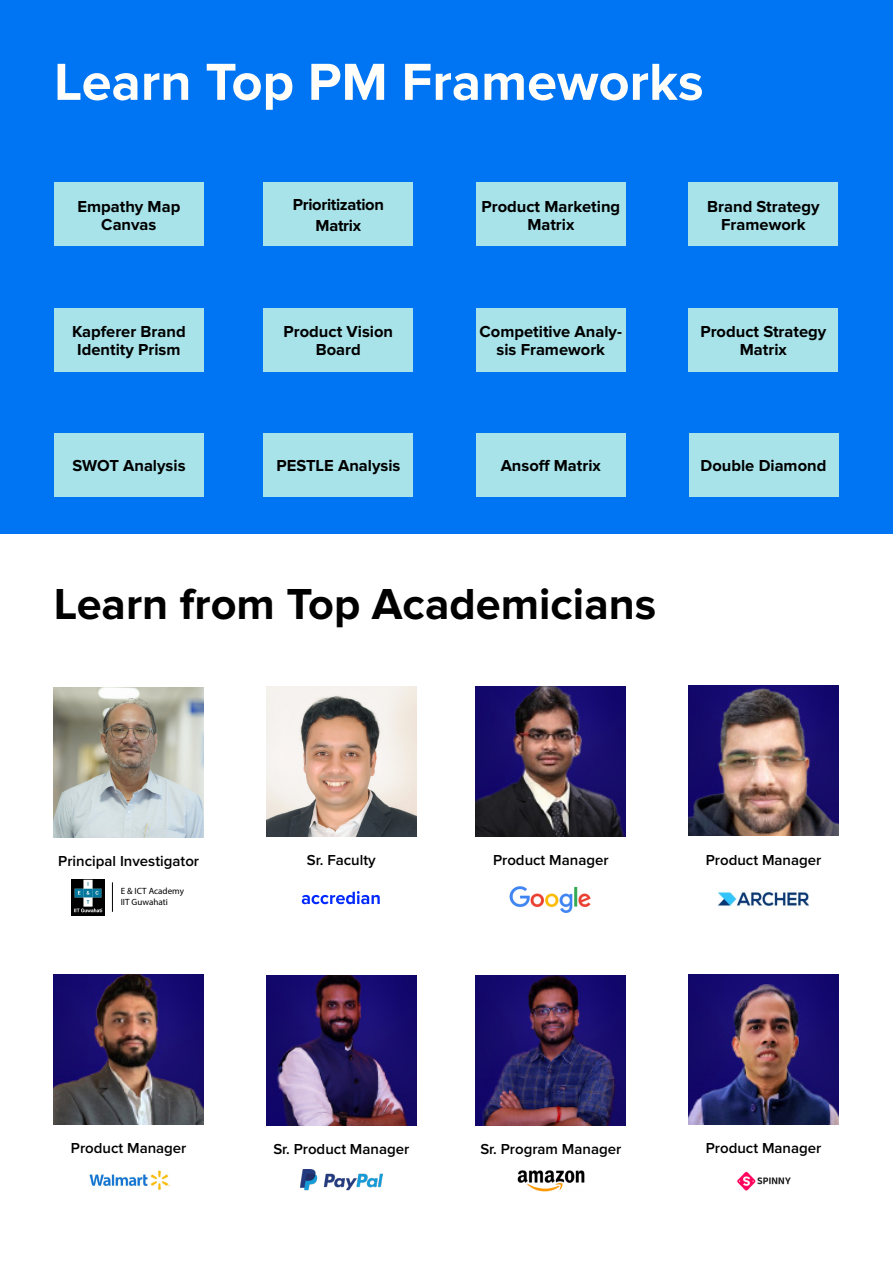
<style>
.page{position:relative;width:893px;height:1263px;background:#fff}
.page>*{position:absolute;margin:0;border:0;box-sizing:border-box;transform-origin:0 0}
.t1{font:700 54px "Proxima Nova";color:#fffef9}
.t2{font:700 45px "Proxima Nova";color:#000}
.t3{font:700 16.5px/18px "Proxima Nova";color:#000;text-align:center}
.t4{font:700 16.5px "Proxima Nova";letter-spacing:-.02em;color:#000}
.t5{font:600 15px "Proxima Nova";color:#000}
.t6{font:9px "Myriad Pro";color:#000}
</style>
<div class="page">
<div style="left:0;top:0;width:893px;height:533px;background:#0075f3"></div>
<img style="left:54px;top:975px;width:150px;height:150px">
<img style="left:476px;top:686px;width:150px;height:150px">
<img style="left:266px;top:686px;width:150px;height:150px">
<img style="left:688px;top:686px;width:150px;height:150px">
<div style="left:54px;top:183px;width:150px;height:63px;background:#a8e3ea"></div>
<div style="left:54px;top:308px;width:150px;height:63px;background:#a8e3ea"></div>
<div style="left:263px;top:183px;width:150px;height:63px;background:#a8e3ea"></div>
<div style="left:263px;top:308px;width:150px;height:63px;background:#a8e3ea"></div>
<div style="left:476px;top:183px;width:150px;height:63px;background:#a8e3ea"></div>
<div style="left:476px;top:308px;width:150px;height:63px;background:#a8e3ea"></div>
<div style="left:688px;top:183px;width:150px;height:63px;background:#a8e3ea"></div>
<div style="left:688px;top:308px;width:150px;height:63px;background:#a8e3ea"></div>
<div style="left:54px;top:433px;width:150px;height:63px;background:#a8e3ea"></div>
<div style="left:263px;top:433px;width:150px;height:63px;background:#a8e3ea"></div>
<div style="left:476px;top:433px;width:150px;height:63px;background:#a8e3ea"></div>
<div style="left:688px;top:433px;width:150px;height:63px;background:#a8e3ea"></div>
<img style="left:476px;top:975px;width:150px;height:150px">
<img style="left:688px;top:975px;width:150px;height:150px">
<img style="left:266px;top:976px;width:150px;height:150px">
<img style="left:54px;top:687px;width:150px;height:150px">
<img style="left:71px;top:879px;width:33px;height:37px">
<hr style="left:112px;top:882px;width:1px;height:30px;background:#000">
<img style="left:737px;top:1171px;width:54px;height:20px">
<img style="left:509px;top:886px;width:82px;height:27px">
<img style="left:517px;top:1170px;width:68px;height:22px">
<img style="left:89px;top:1170px;width:81px;height:20px">
<img style="left:300px;top:1170px;width:82px;height:21px">
<img style="left:719px;top:892px;width:89px;height:15px">
<img style="left:301px;top:891px;width:79px;height:14px">
<p class="t1" style="left:54px;top:51px;width:651px">Learn Top PM Frameworks</p>
<p class="t3" style="left:78px;top:198px;width:104px">Empathy Map</p>
<p class="t3" style="left:101px;top:216px;width:57px">Canvas</p>
<p class="t3" style="left:72px;top:323px;width:115px">Kapferer Brand</p>
<p class="t3" style="left:77px;top:341px;width:105px">Identity Prism</p>
<p class="t4" style="left:293px;top:195px;width:93px">Prioritization</p>
<p class="t3" style="left:316px;top:217px;width:47px">Matrix</p>
<p class="t3" style="left:284px;top:323px;width:111px">Product Vision</p>
<p class="t3" style="left:316px;top:341px;width:46px">Board</p>
<p class="t3" style="left:481px;top:198px;width:140px">Product Marketing<br>Matrix</p>
<p class="t3" style="left:480px;top:323px;width:144px">Competitive Analy&shy;sis Framework</p>
<p class="t3" style="left:707px;top:198px;width:114px">Brand Strategy</p>
<p class="t3" style="left:721px;top:216px;width:86px">Framework</p>
<p class="t3" style="left:700px;top:323px;width:127px">Product Strategy<br>Matrix</p>
<p class="t3" style="left:72px;top:457px;width:115px">SWOT Analysis</p>
<p class="t3" style="left:276px;top:457px;width:126px">PESTLE Analysis</p>
<p class="t3" style="left:501px;top:457px;width:102px">Ansoff Matrix</p>
<p class="t3" style="left:701px;top:457px;width:127px">Double Diamond</p>
<p class="t2" style="left:54px;top:578px;width:604px">Learn from Top Academicians</p>
<p class="t5" style="left:58px;top:849px;width:142px">Principal Investigator</p>
<p class="t6" style="left:121px;top:885px;width:65px">E &amp; ICT Academy</p>
<p class="t6" style="left:121px;top:896px;width:49px">IIT Guwahati</p>
<p class="t5" style="left:307px;top:849px;width:70px">Sr. Faculty</p>
<p class="t5" style="left:493px;top:849px;width:117px">Product Manager</p>
<p class="t5" style="left:706px;top:848px;width:117px">Product Manager</p>
<p class="t5" style="left:71px;top:1137px;width:117px">Product Manager</p>
<p class="t5" style="left:273px;top:1138px;width:137px">Sr. Product Manager</p>
<p class="t5" style="left:480px;top:1137px;width:142px">Sr. Program Manager</p>
<p class="t5" style="left:706px;top:1137px;width:117px">Product Manager</p>
</div>
